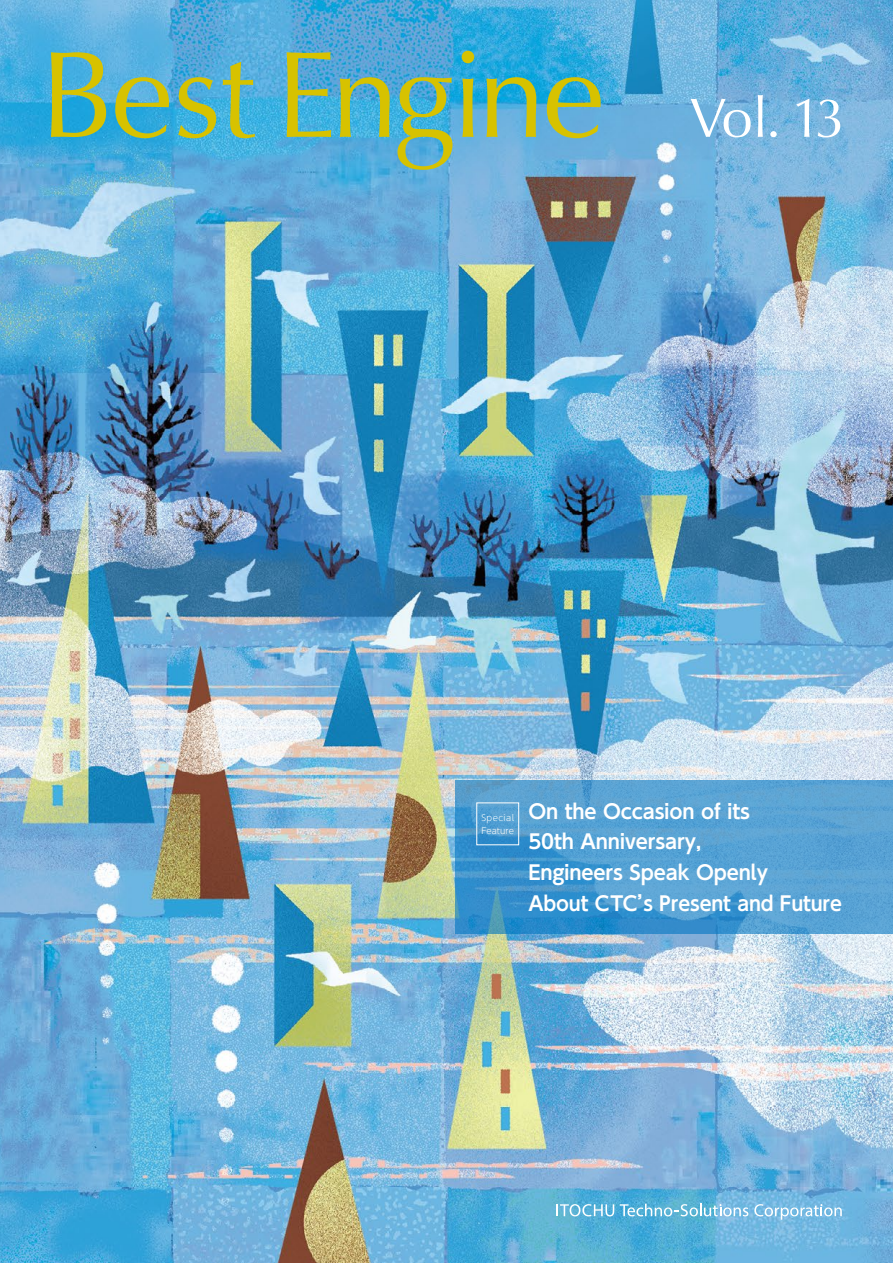
<style>
.page{position:relative;width:893px;height:1263px;background:#fff}
.page>*{position:absolute;margin:0;border:0;box-sizing:border-box;transform-origin:0 0}
.t1{font:123.3px "Optima";letter-spacing:-.035em;color:#d7c200}
.t2{font:700 19.65px/30.9px "UD Shin Go Pro De";letter-spacing:-.01em;color:#fff}
.t3{font:300 8.55px/12.8px "UD Shin Go Pro";letter-spacing:.025em;color:#fff}
.s1{font-size:55.5px;color:#fff}
</style>
<div class="page">
<img style="left:0;top:0;width:893px;height:1263px">
<svg style="left:455px;top:780px;width:438px;height:154px;background:#4f9dd1"></svg>
<div style="left:476px;top:803px;width:43px;height:42px;border:1px solid #fff"></div>
<svg style="left:557px;top:1204px;width:57px;height:12px"></svg>
<svg style="left:754px;top:1204px;width:88px;height:16px"></svg>
<svg style="left:620px;top:1204px;width:128px;height:12px"></svg>
<h1 class="t1" style="left:40px;top:23px;width:808px">Best Engine <span class="s1">Vol. 13</span></h1>
<p class="t3" style="left:481px;top:811px;width:34px">Special<br>Feature</p>
<p class="t2" style="left:528px;top:795px;width:315px">On the Occasion of its<br>50th Anniversary,<br>Engineers Speak Openly<br>About CTC’s Present and Future</p>
</div>
